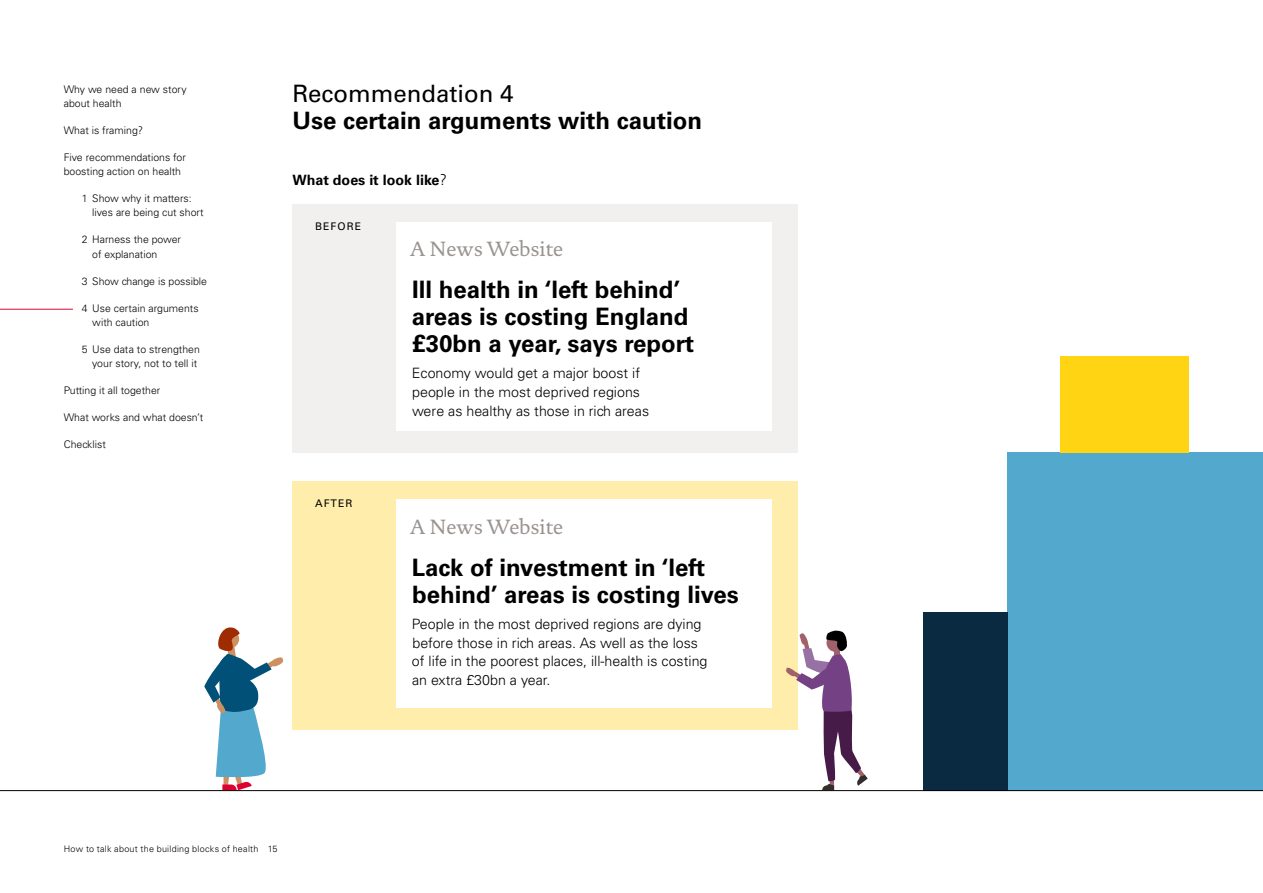
<style>
.page{position:relative;width:1263px;height:893px;background:#fff}
.page>*{position:absolute;margin:0;border:0;box-sizing:border-box;transform-origin:0 0}
.t1{font:700 24px/27px "Univers LT Std";color:#000}
.t2{font:24px "Univers LT Std";color:#000}
.t3{font:21px "DTL Documenta TOT";color:#999390}
.t4{font:300 14.25px/18.8px "Univers LT Std";color:#000}
.t5{font:700 14.25px "Univers LT Std";color:#000}
.t6{font:300 10.5px/14.2px "Univers LT Std";color:#000}
.t7{font:10.5px "Univers LT Std";letter-spacing:.1em;color:#000}
.t8{font:300 9px "Univers LT Std";letter-spacing:.03em;color:#000}
.s1{font-weight:300;font-size:15px}
</style>
<div class="page">
<hr style="left:0;top:309px;width:73px;height:1px;background:#dd0031">
<div style="left:292px;top:204px;width:506px;height:248px;background:#f1f0ef"></div>
<div style="left:292px;top:481px;width:506px;height:249px;background:#ffedab"></div>
<div style="left:396px;top:222px;width:376px;height:209px;background:#fff"></div>
<div style="left:396px;top:500px;width:376px;height:208px;background:#fff"></div>
<svg style="left:786px;top:630px;width:82px;height:160px"></svg>
<div style="left:1008px;top:452px;width:255px;height:339px;background:#53a9cd"></div>
<div style="left:1059px;top:356px;width:129px;height:96px;background:#ffd412"></div>
<div style="left:923px;top:612px;width:85px;height:179px;background:#092a40"></div>
<svg style="left:204px;top:627px;width:79px;height:163px"></svg>
<hr style="left:0;top:790px;width:1263px;height:1px;background:#000">
<p class="t6" style="left:64px;top:82px;width:124px">Why we need a new story about health</p>
<p class="t6" style="left:64px;top:123px;width:81px">What is framing?</p>
<p class="t6" style="left:64px;top:150px;width:124px">Five recommendations for boosting action on health</p>
<p class="t6" style="left:92px;top:191px;width:113px;text-indent:-10px">1 Show why it matters: lives are being cut short</p>
<p class="t6" style="left:92px;top:233px;width:90px;text-indent:-10px">2 Harness the power of explanation</p>
<p class="t6" style="left:82px;top:274px;width:127px">3 Show change is possible</p>
<p class="t6" style="left:92px;top:301px;width:108px;text-indent:-10px">4 Use certain arguments with caution</p>
<p class="t6" style="left:82px;top:342px;width:120px;text-align:right">5 Use data to strengthen your story, not to tell it</p>
<p class="t6" style="left:64px;top:383px;width:98px">Putting it all together</p>
<p class="t6" style="left:64px;top:410px;width:141px">What works and what doesn’t</p>
<p class="t6" style="left:64px;top:437px;width:44px">Checklist</p>
<h1 class="t2" style="left:292px;top:80px;width:222px">Recommendation 4</h1>
<h1 class="t1" style="left:292px;top:108px;width:411px">Use certain arguments with caution</h1>
<h3 class="t5" style="left:292px;top:172px;width:156px">What does it look like<span class="s1">?</span></h3>
<p class="t7" style="left:315px;top:220px;width:48px">BEFORE</p>
<p class="t7" style="left:315px;top:497px;width:39px">AFTER</p>
<h2 class="t3" style="left:410px;top:236px;width:155px">A News Website</h2>
<h1 class="t1" style="left:412px;top:276px;width:284px">Ill health in ‘left behind’ areas is costing England £30bn a year, says report</h1>
<h3 class="t4" style="left:412px;top:364px;width:239px">Economy would get a major boost if people in the most deprived regions were as healthy as those in rich areas</h3>
<h2 class="t3" style="left:410px;top:514px;width:155px">A News Website</h2>
<h1 class="t1" style="left:412px;top:554px;width:329px">Lack of investment in ‘left behind’ areas is costing lives</h1>
<h3 class="t4" style="left:412px;top:614px;width:297px">People in the most deprived regions are dying before those in rich areas. As well as the loss of life in the poorest places, ill-health is costing an extra £30bn a year.</h3>
<p class="t8" style="left:64px;top:843px;width:215px">How to talk about the building blocks of health 15</p>
</div>
